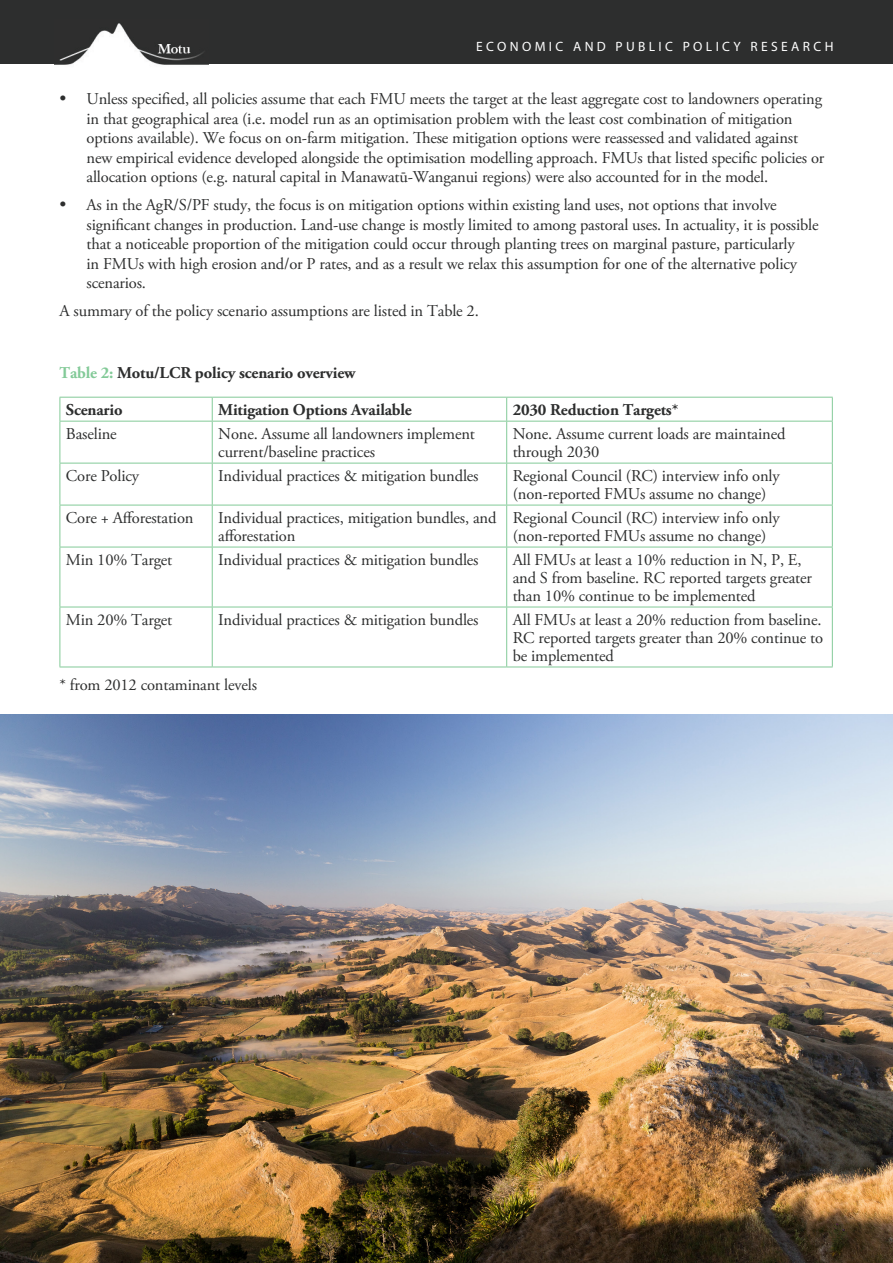
<style>
.page{position:relative;width:893px;height:1263px;background:#fff}
.page>*{position:absolute;margin:0;border:0;box-sizing:border-box;transform-origin:0 0}
.body{font:16.5px/18px "Adobe Garamond Pro";letter-spacing:-.01em;color:#2d2e2e}
.Normal_paragraph_sty{font:700 16.5px "Adobe Garamond Pro";letter-spacing:-.01em;color:#2d2e2e}
.t1{font:13.5px "Myriad Pro";letter-spacing:.25em;color:#fff}
.s1{font-size:18px}
.s2{color:#83ca98}
</style>
<div class="page">
<div style="left:0;top:0;width:893px;height:64px;background:#2d2e2e"></div>
<img style="left:55px;top:23px;width:154px;height:42px">
<hr style="left:60px;top:397px;width:152px;height:1px;background:#83ca98">
<svg style="left:60px;top:398px;width:1px;height:23px"></svg>
<hr style="left:212px;top:397px;width:295px;height:1px;background:#83ca98">
<svg style="left:212px;top:398px;width:1px;height:23px"></svg>
<hr style="left:507px;top:397px;width:326px;height:1px;background:#83ca98">
<svg style="left:506px;top:398px;width:1px;height:23px"></svg>
<svg style="left:832px;top:398px;width:1px;height:23px"></svg>
<hr style="left:60px;top:421px;width:152px;height:1px;background:#83ca98">
<hr style="left:60px;top:421px;width:1px;height:42px;background:#83ca98">
<hr style="left:212px;top:421px;width:295px;height:1px;background:#83ca98">
<hr style="left:212px;top:421px;width:1px;height:42px;background:#83ca98">
<hr style="left:507px;top:421px;width:326px;height:1px;background:#83ca98">
<hr style="left:506px;top:421px;width:1px;height:42px;background:#83ca98">
<hr style="left:832px;top:421px;width:1px;height:42px;background:#83ca98">
<hr style="left:60px;top:463px;width:152px;height:1px;background:#83ca98">
<hr style="left:60px;top:463px;width:1px;height:42px;background:#83ca98">
<hr style="left:212px;top:463px;width:295px;height:1px;background:#83ca98">
<hr style="left:212px;top:463px;width:1px;height:42px;background:#83ca98">
<hr style="left:507px;top:463px;width:326px;height:1px;background:#83ca98">
<hr style="left:506px;top:463px;width:1px;height:42px;background:#83ca98">
<hr style="left:832px;top:463px;width:1px;height:42px;background:#83ca98">
<hr style="left:60px;top:505px;width:152px;height:1px;background:#83ca98">
<hr style="left:60px;top:505px;width:1px;height:42px;background:#83ca98">
<hr style="left:212px;top:505px;width:295px;height:1px;background:#83ca98">
<hr style="left:212px;top:505px;width:1px;height:42px;background:#83ca98">
<hr style="left:507px;top:505px;width:326px;height:1px;background:#83ca98">
<hr style="left:506px;top:505px;width:1px;height:42px;background:#83ca98">
<hr style="left:832px;top:505px;width:1px;height:42px;background:#83ca98">
<hr style="left:60px;top:547px;width:152px;height:1px;background:#83ca98">
<hr style="left:60px;top:547px;width:1px;height:60px;background:#83ca98">
<hr style="left:212px;top:547px;width:295px;height:1px;background:#83ca98">
<hr style="left:212px;top:547px;width:1px;height:60px;background:#83ca98">
<hr style="left:507px;top:547px;width:326px;height:1px;background:#83ca98">
<hr style="left:506px;top:547px;width:1px;height:60px;background:#83ca98">
<hr style="left:832px;top:547px;width:1px;height:60px;background:#83ca98">
<hr style="left:60px;top:607px;width:152px;height:1px;background:#83ca98">
<hr style="left:60px;top:607px;width:1px;height:60px;background:#83ca98">
<hr style="left:212px;top:607px;width:295px;height:1px;background:#83ca98">
<hr style="left:212px;top:607px;width:1px;height:60px;background:#83ca98">
<hr style="left:507px;top:607px;width:326px;height:1px;background:#83ca98">
<hr style="left:506px;top:607px;width:1px;height:60px;background:#83ca98">
<hr style="left:832px;top:607px;width:1px;height:60px;background:#83ca98">
<hr style="left:60px;top:667px;width:152px;height:1px;background:#83ca98">
<hr style="left:212px;top:667px;width:295px;height:1px;background:#83ca98">
<hr style="left:507px;top:667px;width:326px;height:1px;background:#83ca98">
<img style="left:0;top:714px;width:893px;height:549px">
<p class="t1" style="left:476px;top:38px;width:359px">ECONOMIC AND PUBLIC POLICY RESEARCH</p>
<p class="body" style="left:87px;top:90px;width:739px;line-height:19.5px;text-indent:-27px"><span class="s1">•</span> Unless specified, all policies assume that each FMU meets the target at the least aggregate cost to landowners operating in that geographical area (i.e. model run as an optimisation problem with the least cost combination of mitigation options available). We focus on on-farm mitigation. These mitigation options were reassessed and validated against new empirical evidence developed alongside the optimisation modelling approach. FMUs that listed specific policies or allocation options (e.g. natural capital in Manawatū-Wanganui regions) were also accounted for in the model.</p>
<p class="body" style="left:87px;top:196px;width:734px;line-height:19.5px;text-indent:-27px"><span class="s1">•</span> As in the AgR/S/PF study, the focus is on mitigation options within existing land uses, not options that involve significant changes in production. Land-use change is mostly limited to among pastoral uses. In actuality, it is possible that a noticeable proportion of the mitigation could occur through planting trees on marginal pasture, particularly<br>in FMUs with high erosion and/or P rates, and as a result we relax this assumption for one of the alternative policy scenarios.</p>
<p class="body" style="left:60px;top:303px;width:421px">A summary of the policy scenario assumptions are listed in Table 2.</p>
<p class="Normal_paragraph_sty" style="left:60px;top:363px;width:297px"><span class="s2">Table 2:</span> Motu/LCR policy scenario overview</p>
<p class="Normal_paragraph_sty" style="left:66px;top:400px;width:58px">Scenario</p>
<p class="Normal_paragraph_sty" style="left:218px;top:400px;width:195px">Mitigation Options Available</p>
<p class="Normal_paragraph_sty" style="left:513px;top:400px;width:167px">2030 Reduction Targets*</p>
<p class="body" style="left:66px;top:425px;width:52px">Baseline</p>
<p class="body" style="left:218px;top:425px;width:258px">None. Assume all landowners implement current/baseline practices</p>
<p class="body" style="left:513px;top:425px;width:274px">None. Assume current loads are maintained through 2030</p>
<p class="body" style="left:66px;top:467px;width:75px">Core Policy</p>
<p class="body" style="left:218px;top:467px;width:262px">Individual practices &amp; mitigation bundles</p>
<p class="body" style="left:513px;top:467px;width:268px">Regional Council (RC) interview info only (non-reported FMUs assume no change)</p>
<p class="body" style="left:66px;top:509px;width:129px">Core + Afforestation</p>
<p class="body" style="left:218px;top:509px;width:280px">Individual practices, mitigation bundles, and afforestation</p>
<p class="body" style="left:513px;top:509px;width:268px">Regional Council (RC) interview info only (non-reported FMUs assume no change)</p>
<p class="body" style="left:66px;top:551px;width:108px">Min 10% Target</p>
<p class="body" style="left:218px;top:551px;width:262px">Individual practices &amp; mitigation bundles</p>
<p class="body" style="left:513px;top:551px;width:301px">All FMUs at least a 10% reduction in N, P, E, and S from baseline. RC reported targets greater than 10% continue to be implemented</p>
<p class="body" style="left:66px;top:611px;width:108px">Min 20% Target</p>
<p class="body" style="left:218px;top:611px;width:262px">Individual practices &amp; mitigation bundles</p>
<p class="body" style="left:513px;top:611px;width:312px;text-align:justify">All FMUs at least a 20% reduction from baseline.<br>RC reported targets greater than 20% continue to be implemented</p>
<p class="body" style="left:60px;top:676px;width:199px">* from 2012 contaminant levels</p>
</div>
